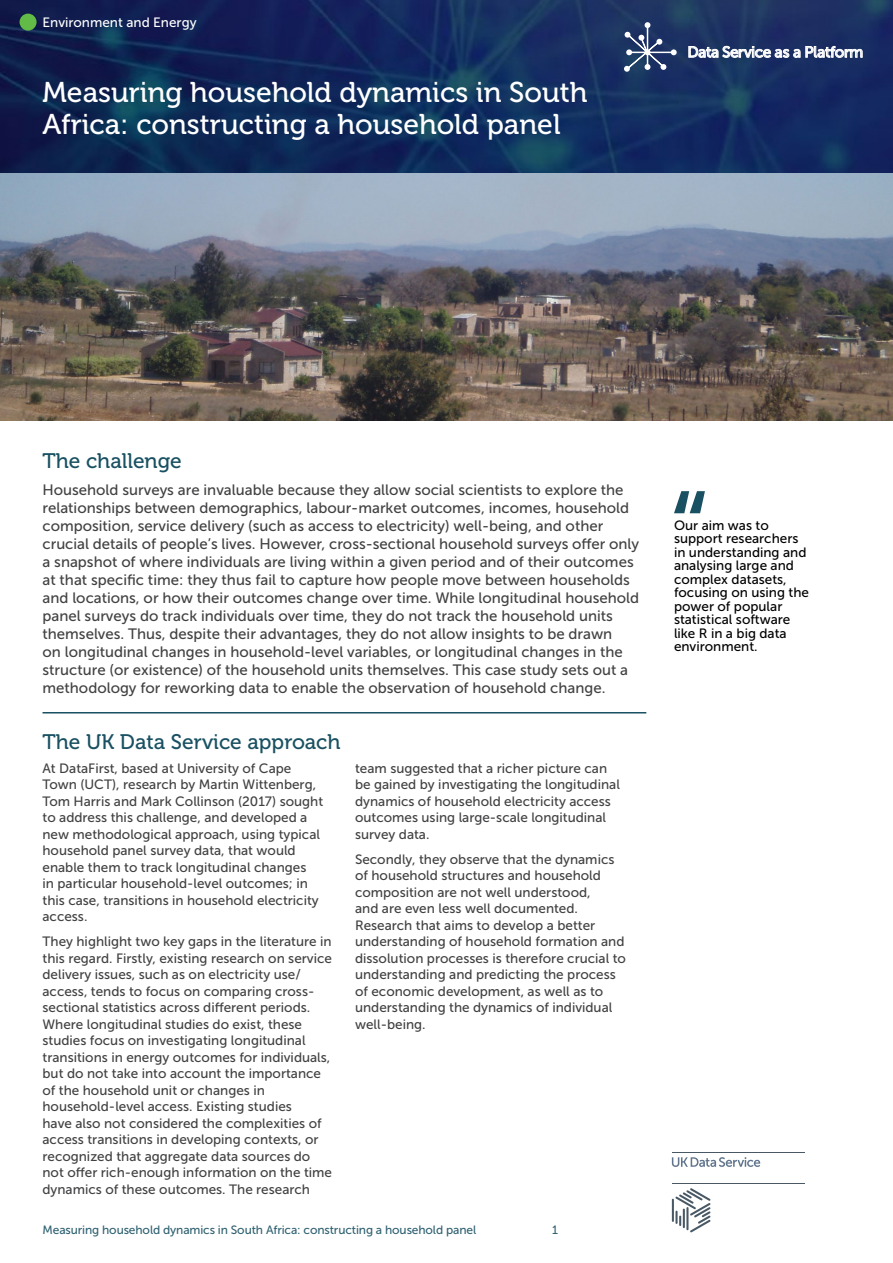
<style>
.page{position:relative;width:893px;height:1263px;background:#fff}
.page>*{position:absolute;margin:0;border:0;box-sizing:border-box;transform-origin:0 0}
.t1{font:28.5px/31.5px "Museo 500";color:#fff}
.t2{font:21px "Museo 500";color:#195162}
.t3{font:15.3px "Museo Sans 500";letter-spacing:-.025em;color:#fff}
.t4{font:15px/18px "Museo Sans 500";color:#414042}
.t5{font:13.5px/16.5px "Museo Sans 500";color:#414042}
.t6{font:13.5px/13.5px "Museo Sans 500";color:#000}
.t7{font:13.5px "Museo Sans 500";color:#fff}
.t8{font:12px "Museo Sans 500";letter-spacing:-.01em;color:#306272}
</style>
<div class="page">
<img style="left:0;top:0;width:893px;height:421px">
<svg style="left:688px;top:46px;width:175px;height:12px;background:#7b87a4"></svg>
<svg style="left:624px;top:22px;width:53px;height:50px;background:#45587f"></svg>
<hr style="left:672px;top:1199px;width:2px;height:23px;background:#485865">
<svg style="left:675px;top:1188px;width:36px;height:44px"></svg>
<svg style="left:672px;top:1157px;width:88px;height:10px"></svg>
<hr style="left:672px;top:1152px;width:132px;height:1px;background:#485865">
<hr style="left:672px;top:1183px;width:132px;height:1px;background:#485865">
<hr style="left:43px;top:712px;width:603px;height:1px;background:#195162">
<svg style="left:674px;top:491px;width:31px;height:22px"></svg>
<div style="left:20px;top:14px;width:17px;height:17px;background:#62bb46;border-radius:50%"></div>
<p class="t7" style="left:43px;top:15px;width:156px">Environment and Energy</p>
<h1 class="t1" style="left:43px;top:77px;width:546px">Measuring household dynamics in South<br>Africa: constructing a household panel</h1>
<p class="t3" style="left:687px;top:44px;width:177px">Data Service as a Platform</p>
<h2 class="t2" style="left:43px;top:449px;width:141px">The challenge</h2>
<p class="t4" style="left:43px;top:481px;width:598px">Household surveys are invaluable because they allow social scientists to explore the relationships between demographics, labour-market outcomes, incomes, household composition, service delivery (such as access to electricity) well-being, and other crucial details of people’s lives. However, cross-sectional household surveys offer only a snapshot of where individuals are living within a given period and of their outcomes at that specific time: they thus fail to capture how people move between households and locations, or how their outcomes change over time. While longitudinal household panel surveys do track individuals over time, they do not track the household units themselves. Thus, despite their advantages, they do not allow insights to be drawn<br>on longitudinal changes in household-level variables, or longitudinal changes in the structure (or existence) of the household units themselves. This case study sets out a methodology for reworking data to enable the observation of household change.</p>
<h2 class="t2" style="left:43px;top:730px;width:299px">The UK Data Service approach</h2>
<p class="t5" style="left:43px;top:760px;width:282px">At DataFirst, based at University of Cape Town (UCT), research by Martin Wittenberg, Tom Harris and Mark Collinson (2017) sought to address this challenge, and developed a new methodological approach, using typical household panel survey data, that would enable them to track longitudinal changes<br>in particular household-level outcomes; in this case, transitions in household electricity access.</p>
<p class="t5" style="left:43px;top:933px;width:291px">They highlight two key gaps in the literature in this regard. Firstly, existing research on service delivery issues, such as on electricity use/ access, tends to focus on comparing cross&shy;sectional statistics across different periods.<br>Where longitudinal studies do exist, these studies focus on investigating longitudinal transitions in energy outcomes for individuals, but do not take into account the importance of the household unit or changes in household-level access. Existing studies<br>have also not considered the complexities of access transitions in developing contexts, or recognized that aggregate data sources do not offer rich-enough information on the time dynamics of these outcomes. The research</p>
<p class="t5" style="left:355px;top:760px;width:266px">team suggested that a richer picture can be gained by investigating the longitudinal dynamics of household electricity access outcomes using large-scale longitudinal survey data.</p>
<p class="t5" style="left:355px;top:851px;width:272px">Secondly, they observe that the dynamics of household structures and household composition are not well understood,<br>and are even less well documented.<br>Research that aims to develop a better understanding of household formation and dissolution processes is therefore crucial to understanding and predicting the process of economic development, as well as to understanding the dynamics of individual well-being.</p>
<p class="t8" style="left:43px;top:1223px;width:435px">Measuring household dynamics in South Africa: constructing a household panel</p>
<p class="t8" style="left:552px;top:1223px;width:7px">1</p>
<p class="t6" style="left:674px;top:518px;width:137px">Our aim was to support researchers in understanding and analysing large and complex datasets, focusing on using the power of popular statistical software like R in a big data environment.</p>
</div>
